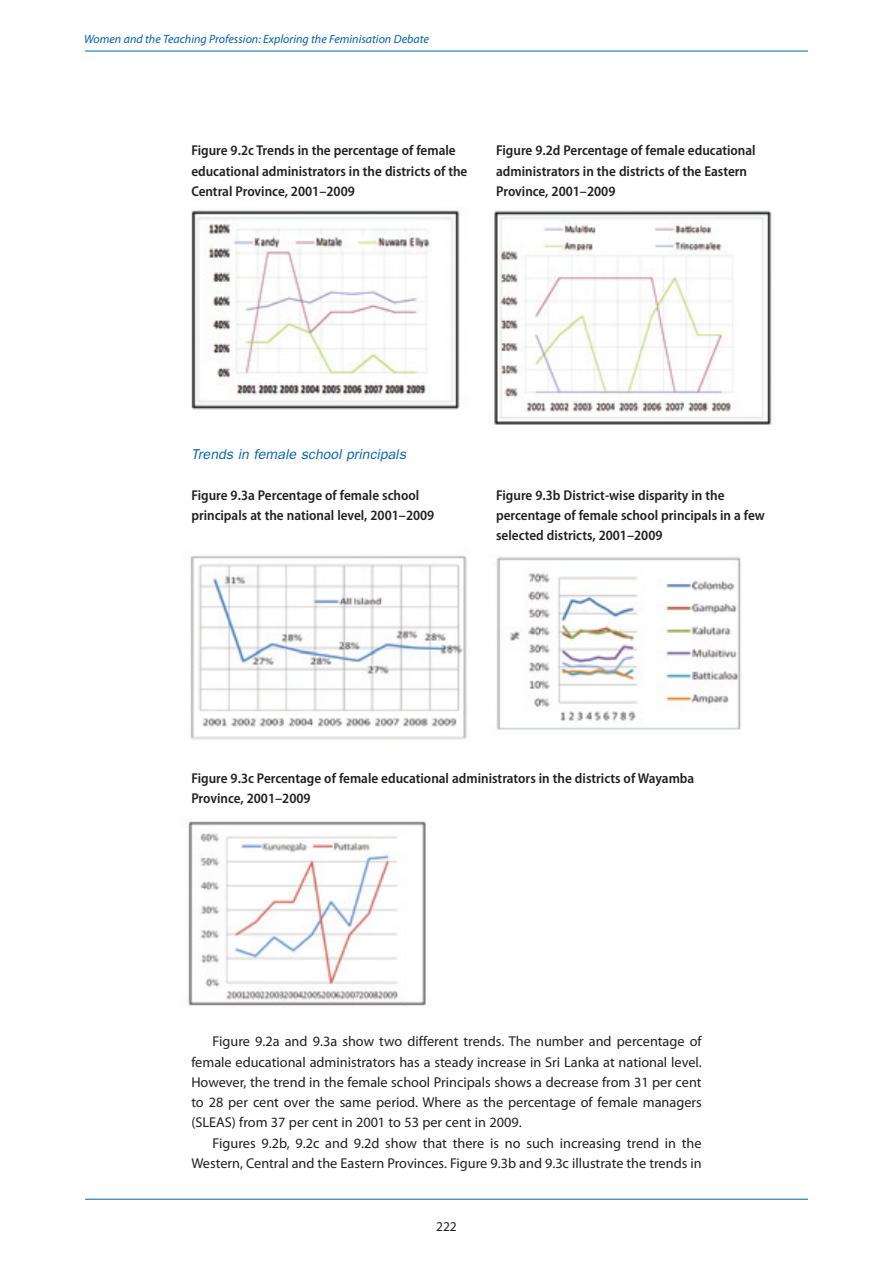
<style>
.page{position:relative;width:893px;height:1263px;background:#fff}
.page>*{position:absolute;margin:0;border:0;box-sizing:border-box;transform-origin:0 0}
.t1{font:600 semi-condensed 14.25px/20.2px "Myriad Pro";color:#231f20}
.t2{font:14.25px/20.2px "Myriad Pro";color:#231f20;text-align:justify}
.t3{font:italic 14.25px "Franklin Gothic";color:#0160ae}
.t4{font:13.5px "Myriad Pro";color:#231f20}
.t5{font:italic 12px "Myriad Pro";color:#0160ae}
</style>
<div class="page">
<hr style="left:85px;top:51px;width:723px;height:1px;background:#0160ae">
<hr style="left:85px;top:1199px;width:723px;height:1px;background:#0160ae">
<img style="left:191px;top:210px;width:269px;height:200px">
<img style="left:494px;top:210px;width:278px;height:215px">
<img style="left:190px;top:555px;width:277px;height:185px">
<img style="left:496px;top:556px;width:245px;height:174px">
<img style="left:188px;top:821px;width:238px;height:185px">
<p class="t5" style="left:84px;top:34px;width:346px">Women and the Teaching Profession: Exploring the Feminisation Debate</p>
<p class="t1" style="left:191px;top:142px;width:278px">Figure 9.2c Trends in the percentage of female educational administrators in the districts of the<br>Central Province, 2001–2009</p>
<p class="t1" style="left:496px;top:142px;width:261px">Figure 9.2d Percentage of female educational administrators in the districts of the Eastern<br>Province, 2001–2009</p>
<p class="t3" style="left:191px;top:446px;width:216px">Trends in female school principals</p>
<p class="t1" style="left:191px;top:486px;width:245px">Figure 9.3a Percentage of female school principals at the national level, 2001–2009</p>
<p class="t1" style="left:496px;top:486px;width:270px">Figure 9.3b District-wise disparity in the percentage of female school principals in a few selected districts, 2001–2009</p>
<p class="t1" style="left:191px;top:769px;width:504px">Figure 9.3c Percentage of female educational administrators in the districts of Wayamba<br>Province, 2001–2009</p>
<p class="t2" style="left:191px;top:1032px;width:512px;text-indent:21px">Figure 9.2a and 9.3a show two different trends. The number and percentage of female educational administrators has a steady increase in Sri Lanka at national level.<br>However, the trend in the female school Principals shows a decrease from 31 per cent to 28 per cent over the same period. Where as the percentage of female managers (SLEAS) from 37 per cent in 2001 to 53 per cent in 2009.</p>
<p class="t2" style="left:191px;top:1134px;width:512px;text-align:right">Figures 9.2b, 9.2c and 9.2d show that there is no such increasing trend in the<br>Western, Central and the Eastern Provinces. Figure 9.3b and 9.3c illustrate the trends in</p>
<p class="t4" style="left:436px;top:1221px;width:22px">222</p>
</div>
